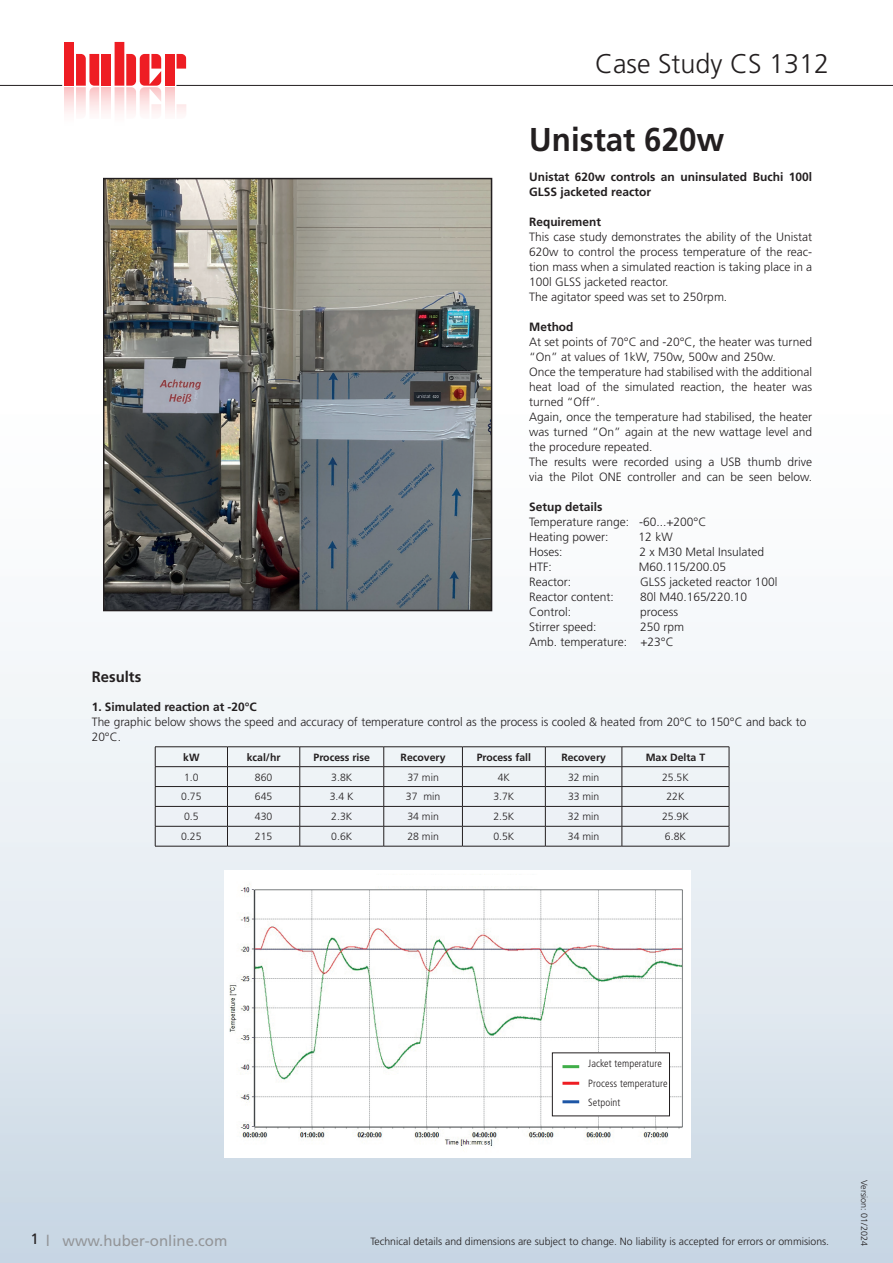
<style>
.page{position:relative;width:893px;height:1263px;background:#fff}
.page>*{position:absolute;margin:0;border:0;box-sizing:border-box;transform-origin:0 0}
.t1{font:700 33px "Frutiger LT Std";color:#231f20;scale:.95 1}
.t2{font:300 27px "Frutiger LT Std";color:#231f20}
.t3{font:15px "Frutiger LT Std";color:#939598}
.t4{font:700 15px "Frutiger LT Std";color:#231f20}
.t5{font:300 12px/15px "Frutiger LT Std";color:#231f20}
.t6{font:700 12px/15px "Frutiger LT Std";color:#231f20}
.t7{font:300 10.5px "Frutiger LT Std";color:#231f20}
.t8{font:700 10.5px "Frutiger LT Std";color:#231f20}
.t9{font:300 condensed 10.5px/19.5px "Frutiger LT Std";letter-spacing:.01em;color:#231f20}
.t10{font:300 9px "Frutiger LT Std";color:#231f20}
.s1{color:#231f20}
</style>
<div class="page">
<img style="left:0;top:238px;width:893px;height:1025px">
<div style="left:0;top:46px;width:360px;height:218px;background:#fff"></div>
<hr style="left:0;top:85px;width:893px;height:1px;background:#231f20">
<svg style="left:62px;top:42px;width:124px;height:71px"></svg>
<hr style="left:155px;top:746px;width:72px;height:1px;background:#231f20">
<hr style="left:227px;top:746px;width:73px;height:1px;background:#231f20">
<hr style="left:300px;top:746px;width:84px;height:1px;background:#231f20">
<hr style="left:384px;top:746px;width:78px;height:1px;background:#231f20">
<hr style="left:462px;top:746px;width:83px;height:1px;background:#231f20">
<hr style="left:545px;top:746px;width:77px;height:1px;background:#231f20">
<hr style="left:622px;top:746px;width:107px;height:1px;background:#231f20">
<hr style="left:155px;top:766px;width:72px;height:1px;background:#231f20">
<hr style="left:227px;top:766px;width:73px;height:1px;background:#231f20">
<hr style="left:300px;top:766px;width:84px;height:1px;background:#231f20">
<hr style="left:384px;top:766px;width:78px;height:1px;background:#231f20">
<hr style="left:462px;top:766px;width:83px;height:1px;background:#231f20">
<hr style="left:545px;top:766px;width:77px;height:1px;background:#231f20">
<hr style="left:622px;top:766px;width:107px;height:1px;background:#231f20">
<hr style="left:155px;top:786px;width:72px;height:1px;background:#231f20">
<hr style="left:227px;top:786px;width:73px;height:1px;background:#231f20">
<hr style="left:300px;top:786px;width:84px;height:1px;background:#231f20">
<hr style="left:384px;top:786px;width:78px;height:1px;background:#231f20">
<hr style="left:462px;top:786px;width:83px;height:1px;background:#231f20">
<hr style="left:545px;top:786px;width:77px;height:1px;background:#231f20">
<hr style="left:622px;top:786px;width:107px;height:1px;background:#231f20">
<hr style="left:155px;top:806px;width:72px;height:1px;background:#231f20">
<hr style="left:227px;top:806px;width:73px;height:1px;background:#231f20">
<hr style="left:300px;top:806px;width:84px;height:1px;background:#231f20">
<hr style="left:384px;top:806px;width:78px;height:1px;background:#231f20">
<hr style="left:462px;top:806px;width:83px;height:1px;background:#231f20">
<hr style="left:545px;top:806px;width:77px;height:1px;background:#231f20">
<hr style="left:622px;top:806px;width:107px;height:1px;background:#231f20">
<hr style="left:155px;top:826px;width:72px;height:1px;background:#231f20">
<svg style="left:155px;top:747px;width:1px;height:99px"></svg>
<hr style="left:227px;top:826px;width:73px;height:1px;background:#231f20">
<svg style="left:227px;top:747px;width:1px;height:99px"></svg>
<hr style="left:300px;top:826px;width:84px;height:1px;background:#231f20">
<svg style="left:300px;top:747px;width:1px;height:99px"></svg>
<hr style="left:384px;top:826px;width:78px;height:1px;background:#231f20">
<svg style="left:383px;top:747px;width:1px;height:99px"></svg>
<hr style="left:462px;top:826px;width:83px;height:1px;background:#231f20">
<svg style="left:462px;top:747px;width:1px;height:99px"></svg>
<hr style="left:545px;top:826px;width:77px;height:1px;background:#231f20">
<svg style="left:545px;top:747px;width:1px;height:99px"></svg>
<hr style="left:622px;top:826px;width:107px;height:1px;background:#231f20">
<svg style="left:622px;top:747px;width:1px;height:99px"></svg>
<svg style="left:729px;top:747px;width:1px;height:99px"></svg>
<hr style="left:155px;top:846px;width:72px;height:1px;background:#231f20">
<hr style="left:227px;top:846px;width:73px;height:1px;background:#231f20">
<hr style="left:300px;top:846px;width:84px;height:1px;background:#231f20">
<hr style="left:384px;top:846px;width:78px;height:1px;background:#231f20">
<hr style="left:462px;top:846px;width:83px;height:1px;background:#231f20">
<hr style="left:545px;top:846px;width:77px;height:1px;background:#231f20">
<hr style="left:622px;top:846px;width:107px;height:1px;background:#231f20">
<img style="left:106px;top:181px;width:383px;height:427px">
<div style="left:103px;top:178px;width:389px;height:433px;border:2px solid #231f20"></div>
<img style="left:224px;top:871px;width:467px;height:286px">
<div style="left:331px;top:875px;width:266px;height:11px;background:#fff"></div>
<div style="left:552px;top:1053px;width:117px;height:63px;background:#fff"></div>
<div style="left:552px;top:1052px;width:118px;height:64px;border:1px solid #231f20"></div>
<hr style="left:562px;top:1065px;width:17px;height:3px;background:#40ae49">
<hr style="left:562px;top:1082px;width:17px;height:3px;background:#ee1d23">
<hr style="left:562px;top:1100px;width:17px;height:3px;background:#1e56a6">
<h2 class="t2" style="left:595px;top:49px;width:236px">Case Study CS 1312</h2>
<h1 class="t1" style="left:529px;top:120px;width:207px">Unistat 620w</h1>
<p class="t6" style="left:529px;top:169px;width:284px">Unistat 620w controls an uninsulated Buchi 100l<br>GLSS jacketed reactor</p>
<p class="t6" style="left:529px;top:214px;width:73px">Requirement</p>
<p class="t5" style="left:529px;top:230px;width:284px">This case study demonstrates the ability of the Unistat 620w to control the process temperature of the reac&shy;tion mass when a simulated reaction is taking place in a 100l GLSS jacketed reactor.<br>The agitator speed was set to 250rpm.</p>
<p class="t6" style="left:529px;top:319px;width:46px">Method</p>
<p class="t5" style="left:529px;top:335px;width:284px">At set points of 70°C and -20°C, the heater was turned “On” at values of 1kW, 750w, 500w and 250w.<br>Once the temperature had stabilised with the additional heat load of the simulated reaction, the heater was turned “Off”.<br>Again, once the temperature had stabilised, the heater was turned “On” again at the new wattage level and the procedure repeated.<br>The results were recorded using a USB thumb drive via the Pilot ONE controller and can be seen below.</p>
<p class="t6" style="left:529px;top:499px;width:75px">Setup details</p>
<p class="t5" style="left:529px;top:515px;width:179px">Temperature range: -60...+200°C<br>Heating power:</p>
<p class="t5" style="left:639px;top:530px;width:36px">12 kW</p>
<p class="t4" style="left:92px;top:668px;width:51px">Results</p>
<p class="t5" style="left:529px;top:545px;width:35px">Hoses:</p>
<p class="t5" style="left:639px;top:545px;width:126px">2 x M30 Metal Insulated</p>
<p class="t5" style="left:529px;top:560px;width:24px">HTF:</p>
<p class="t5" style="left:639px;top:560px;width:89px">M60.115/200.05</p>
<p class="t5" style="left:529px;top:575px;width:43px">Reactor:</p>
<p class="t5" style="left:640px;top:575px;width:139px">GLSS jacketed reactor 100l</p>
<p class="t5" style="left:529px;top:590px;width:86px">Reactor content:</p>
<p class="t5" style="left:640px;top:590px;width:108px">80l M40.165/220.10</p>
<p class="t5" style="left:529px;top:605px;width:43px">Control:</p>
<p class="t5" style="left:640px;top:605px;width:39px">process</p>
<p class="t5" style="left:529px;top:620px;width:69px">Stirrer speed:</p>
<p class="t5" style="left:529px;top:620px;width:157px;text-indent:111px">250 rpm<br>Amb. temperature: +23°C</p>
<p class="t6" style="left:92px;top:699px;width:166px">1. Simulated reaction at -20°C</p>
<p class="t5" style="left:92px;top:714px;width:716px">The graphic below shows the speed and accuracy of temperature control as the process is cooled &amp; heated from 20°C to 150°C and back to<br>20°C.</p>
<p class="t8" style="left:183px;top:751px;width:18px">kW</p>
<p class="t8" style="left:247px;top:751px;width:35px">kcal/hr</p>
<p class="t8" style="left:314px;top:751px;width:58px">Process rise</p>
<p class="t8" style="left:401px;top:751px;width:46px">Recovery</p>
<p class="t8" style="left:477px;top:751px;width:56px">Process fall</p>
<p class="t8" style="left:561px;top:751px;width:46px">Recovery</p>
<p class="t8" style="left:646px;top:751px;width:61px">Max Delta T</p>
<p class="t7" style="left:184px;top:771px;width:16px">1.0</p>
<p class="t7" style="left:255px;top:771px;width:19px">860</p>
<p class="t7" style="left:331px;top:771px;width:23px">3.8K</p>
<p class="t7" style="left:407px;top:771px;width:33px">37 min</p>
<p class="t7" style="left:498px;top:771px;width:14px">4K</p>
<p class="t7" style="left:568px;top:771px;width:33px">32 min</p>
<p class="t7" style="left:662px;top:771px;width:28px">25.5K</p>
<p class="t7" style="left:181px;top:791px;width:22px">0.75</p>
<p class="t7" style="left:255px;top:791px;width:19px">645</p>
<p class="t7" style="left:330px;top:791px;width:25px">3.4 K</p>
<p class="t7" style="left:406px;top:791px;width:36px">37 min</p>
<p class="t7" style="left:493px;top:791px;width:22px">3.7K</p>
<p class="t7" style="left:568px;top:791px;width:33px">33 min</p>
<p class="t7" style="left:666px;top:791px;width:19px">22K</p>
<p class="t7" style="left:184px;top:811px;width:16px">0.5</p>
<p class="t7" style="left:255px;top:811px;width:19px">430</p>
<p class="t7" style="left:331px;top:811px;width:23px">2.3K</p>
<p class="t7" style="left:407px;top:811px;width:33px">34 min</p>
<p class="t7" style="left:493px;top:811px;width:23px">2.5K</p>
<p class="t7" style="left:568px;top:811px;width:33px">32 min</p>
<p class="t7" style="left:662px;top:811px;width:28px">25.9K</p>
<p class="t7" style="left:181px;top:831px;width:22px">0.25</p>
<p class="t7" style="left:255px;top:831px;width:19px">215</p>
<p class="t7" style="left:331px;top:831px;width:23px">0.6K</p>
<p class="t7" style="left:407px;top:831px;width:33px">28 min</p>
<p class="t7" style="left:493px;top:831px;width:23px">0.5K</p>
<p class="t7" style="left:568px;top:831px;width:33px">34 min</p>
<p class="t7" style="left:665px;top:831px;width:23px">6.8K</p>
<p class="t9" style="left:588px;top:1054px;width:81px">Jacket temperature<br>Process temperature<br>Setpoint</p>
<p class="t3" style="left:31px;top:1231px;width:198px"><span class="s1">1</span> l www.huber-online.com</p>
<p class="t7" style="left:370px;top:1236px;width:460px">Technical details and dimensions are subject to change. No liability is accepted for errors or ommisions.</p>
<p class="t10" style="left:869px;top:1180px;width:67px;rotate:90deg">Version: 01/2024</p>
</div>
